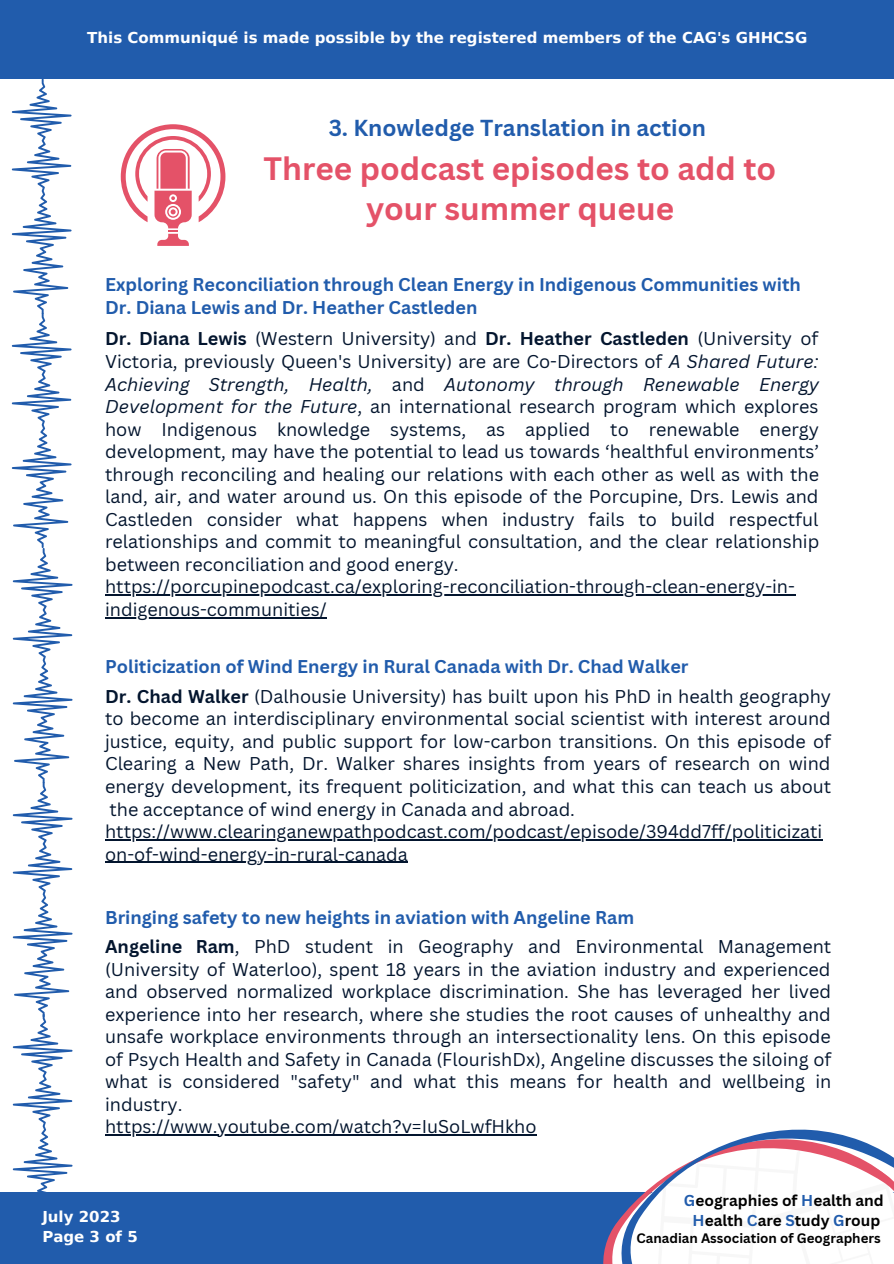
<style>
.page{position:relative;width:894px;height:1264px;background:#fff}
.page>*{position:absolute;margin:0;border:0;box-sizing:border-box;transform-origin:0 0}
.t1{font:700 31.5px/39.5px "Canva Sans";color:#e45268;text-align:center}
.t2{font:700 22.5px "Canva Sans";color:#215cac}
.t3{font:18px/22.5px "Canva Sans";color:#03152e;text-align:justify}
.t4{font:700 18px/22.5px "Canva Sans";color:#215cac}
.t5{font:700 15.3px/19.2px "Canva Sans";color:#000;text-align:center}
.t6{font:700 15px "DejaVu Sans";color:#fff}
.t7{font:700 13.35px "Canva Sans";color:#000}
.s1{font-weight:700}
.s2{font-style:italic}
.s3{color:#215cac}
</style>
<div class="page">
<div style="left:0;top:1192px;width:893px;height:71px;background:#215cac"></div>
<div style="left:0;top:0;width:893px;height:79px;background:#215cac"></div>
<svg style="left:603px;top:1129px;width:290px;height:134px;fill:#fff"></svg>
<svg style="left:121px;top:124px;width:104px;height:122px"></svg>
<hr style="left:105px;top:839px;width:717px;height:1px;background:#03152e">
<hr style="left:105px;top:861px;width:303px;height:1px;background:#03152e">
<hr style="left:105px;top:594px;width:690px;height:1px;background:#03152e">
<hr style="left:105px;top:617px;width:222px;height:1px;background:#03152e">
<svg style="left:12px;top:79px;width:60px;height:1113px"></svg>
<hr style="left:105px;top:1134px;width:431px;height:1px;background:#03152e">
<p class="t6" style="left:87px;top:29px;width:721px">This Communiqué is made possible by the registered members of the CAG's GHHCSG</p>
<p class="t2" style="left:328px;top:112px;width:378px">3. Knowledge Translation in action</p>
<p class="t1" style="left:263px;top:148px;width:514px">Three podcast episodes to add to your summer queue</p>
<p class="t4" style="left:105px;top:273px;width:697px">Exploring Reconciliation through Clean Energy in Indigenous Communities with<br>Dr. Diana Lewis and Dr. Heather Castleden</p>
<p class="t3" style="left:105px;top:327px;width:715px"><span class="s1">Dr. Diana Lewis</span> (Western University) and <span class="s1">Dr. Heather Castleden</span> (University of Victoria, previously Queen's University) are are Co-Directors of <span class="s2">A Shared Future:<br>Achieving Strength, Health,</span> and <span class="s2">Autonomy through Renewable Energy Development for the Future</span>, an international research program which explores how Indigenous knowledge systems, as applied to renewable energy development, may have the potential to lead us towards ‘healthful environments’ through reconciling and healing our relations with each other as well as with the land, air, and water around us. On this episode of the Porcupine, Drs. Lewis and Castleden consider what happens when industry fails to build respectful relationships and commit to meaningful consultation, and the clear relationship between reconciliation and good energy.</p>
<p class="t3" style="left:105px;top:575px;width:691px">https://porcupinepodcast.ca/exploring-reconciliation-through-clean-energy-in&shy;indigenous-communities/</p>
<p class="t4" style="left:105px;top:655px;width:584px">Politicization of Wind Energy in Rural Canada with Dr. Chad Walker</p>
<p class="t3" style="left:105px;top:684px;width:727px"><span class="s1">Dr. Chad Walker</span> (Dalhousie University) has built upon his PhD in health geography to become an interdisciplinary environmental social scientist with interest around justice, equity, and public support for low-carbon transitions. On this episode of Clearing a New Path, Dr. Walker shares insights from years of research on wind energy development, its frequent politicization, and what this can teach us about the acceptance of wind energy in Canada and abroad.</p>
<p class="t3" style="left:105px;top:819px;width:718px">https://www.clearinganewpathpodcast.com/podcast/episode/394dd7ff/politicizati on-of-wind-energy-in-rural-canada</p>
<p class="t4" style="left:105px;top:905px;width:530px">Bringing safety to new heights in aviation with Angeline Ram</p>
<p class="t3" style="left:105px;top:935px;width:727px"><span class="s1">Angeline Ram</span>, PhD student in Geography and Environmental Management (University of Waterloo), spent 18 years in the aviation industry and experienced and observed normalized workplace discrimination. She has leveraged her lived experience into her research, where she studies the root causes of unhealthy and unsafe workplace environments through an intersectionality lens. On this episode of Psych Health and Safety in Canada (FlourishDx), Angeline discusses the siloing of what is considered "safety" and what this means for health and wellbeing in industry.</p>
<p class="t3" style="left:105px;top:1115px;width:433px">https://www.youtube.com/watch?v=IuSoLwfHkho</p>
<p class="t6" style="left:42px;top:1207px;width:80px">July 2023</p>
<p class="t6" style="left:42px;top:1228px;width:97px">Page 3 of 5</p>
<p class="t5" style="left:683px;top:1190px;width:201px"><span class="s3">G</span>eographies of <span class="s3">H</span>ealth and<br><span class="s3">H</span>ealth <span class="s3">C</span>are <span class="s3">S</span>tudy <span class="s3">G</span>roup</p>
<p class="t7" style="left:636px;top:1228px;width:246px">Canadian Association of Geographers</p>
</div>
